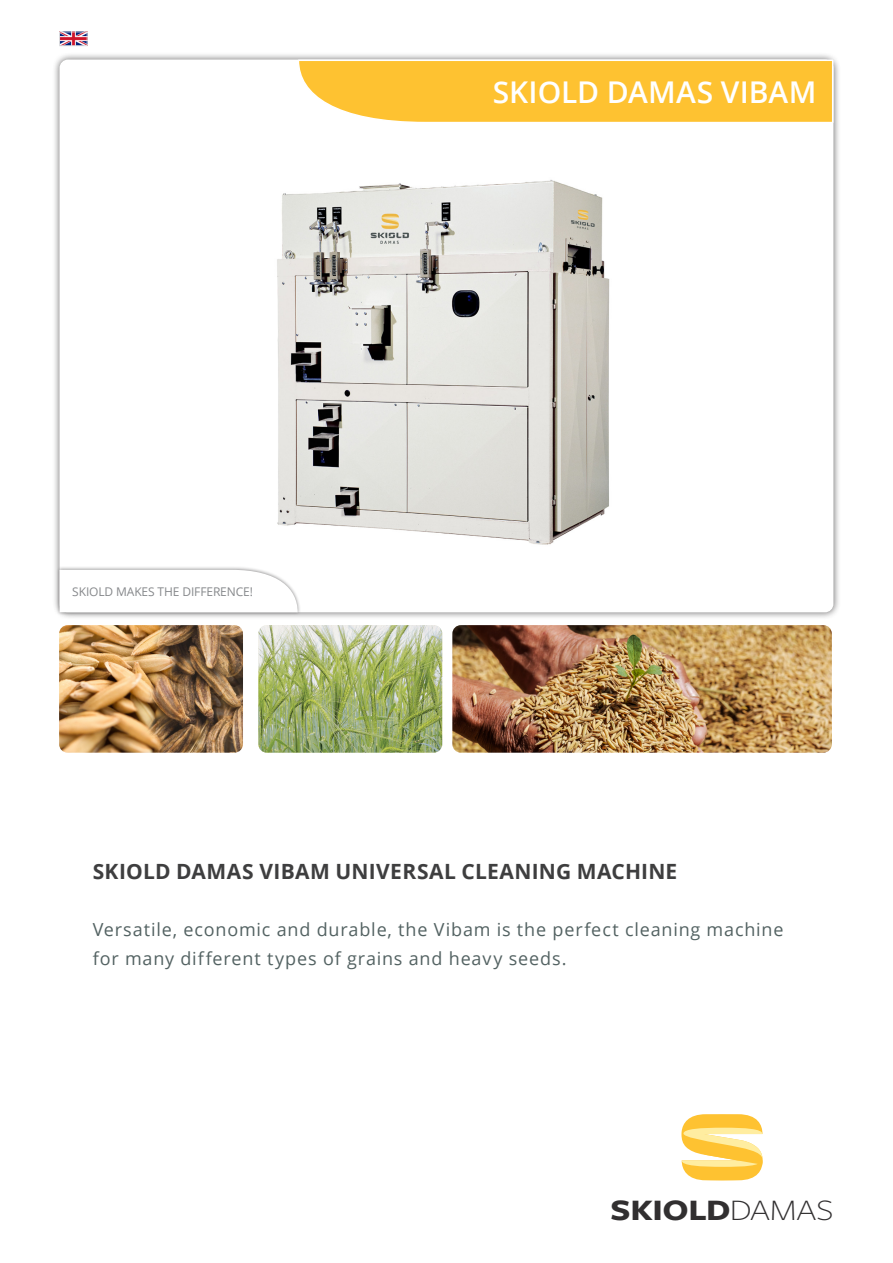
<style>
.page{position:relative;width:893px;height:1263px;background:#fff}
.page>*{position:absolute;margin:0;border:0;box-sizing:border-box;transform-origin:0 0}
.t1{font:700 30.9px "Freight Sans Pro";letter-spacing:-.01em;color:#312f30;scale:1.16 1}
.t2{font:300 30.9px "Freight Sans Pro";letter-spacing:-.015em;color:#312f30;scale:1.16 1}
.overskrift1{font:600 30px "Open Sans";letter-spacing:.005em;color:#fff}
.mellemrubrik_top{font:700 21px "Open Sans";letter-spacing:.01em;color:#3e3e3f}
.mellemrubrik{font:18px/28.5px "Open Sans";letter-spacing:.045em;color:#536262}
.t3{font:12px "Open Sans";letter-spacing:-.01em;color:#86888b}
.s1{font-weight:300}
</style>
<div class="page">
<div style="left:52px;top:52px;width:789px;height:568px;background:#312f30;opacity:.75"></div>
<div style="left:60px;top:60px;width:773px;height:552px;background:#fff;border-radius:9px"></div>
<img style="left:258px;top:625px;width:184px;height:128px">
<img style="left:452px;top:625px;width:380px;height:128px">
<img style="left:59px;top:625px;width:184px;height:128px">
<img style="left:277px;top:180px;width:333px;height:365px">
<svg style="left:297px;top:59px;width:537px;height:65px;background:#fdc847"></svg>
<div style="left:56px;top:566px;width:245px;height:50px;background:#312f30;opacity:.5"></div>
<svg style="left:60px;top:570px;width:238px;height:42px"></svg>
<div style="left:60px;top:32px;width:29px;height:18px;background:#435151;opacity:.75"></div>
<svg style="left:681px;top:1114px;width:82px;height:66px"></svg>
<div style="left:59px;top:32px;width:28px;height:14px;border:1px solid #dddee0"></div>
<p class="t3" style="left:72px;top:583px;width:182px">SKIOLD MAKES THE DIFFERENCE!</p>
<p class="overskrift1" style="left:493px;top:72px;width:325px">SKIOLD DAMAS VIBAM</p>
<p class="mellemrubrik_top" style="left:93px;top:856px;width:586px">SKIOLD DAMAS VIBAM UNIVERSAL CLEANING MACHINE</p>
<p class="mellemrubrik" style="left:93px;top:915px;width:692px">Versatile, economic and durable, the Vibam is the perfect cleaning machine for many different types of grains and heavy seeds.</p>
<h1 class="t1" style="left:611px;top:1188px;width:194px">SKIOLD<span class="s1">DAMAS</span></h1>
<h1 class="t2" style="left:733px;top:1189px;width:89px">GROUP</h1>
</div>
